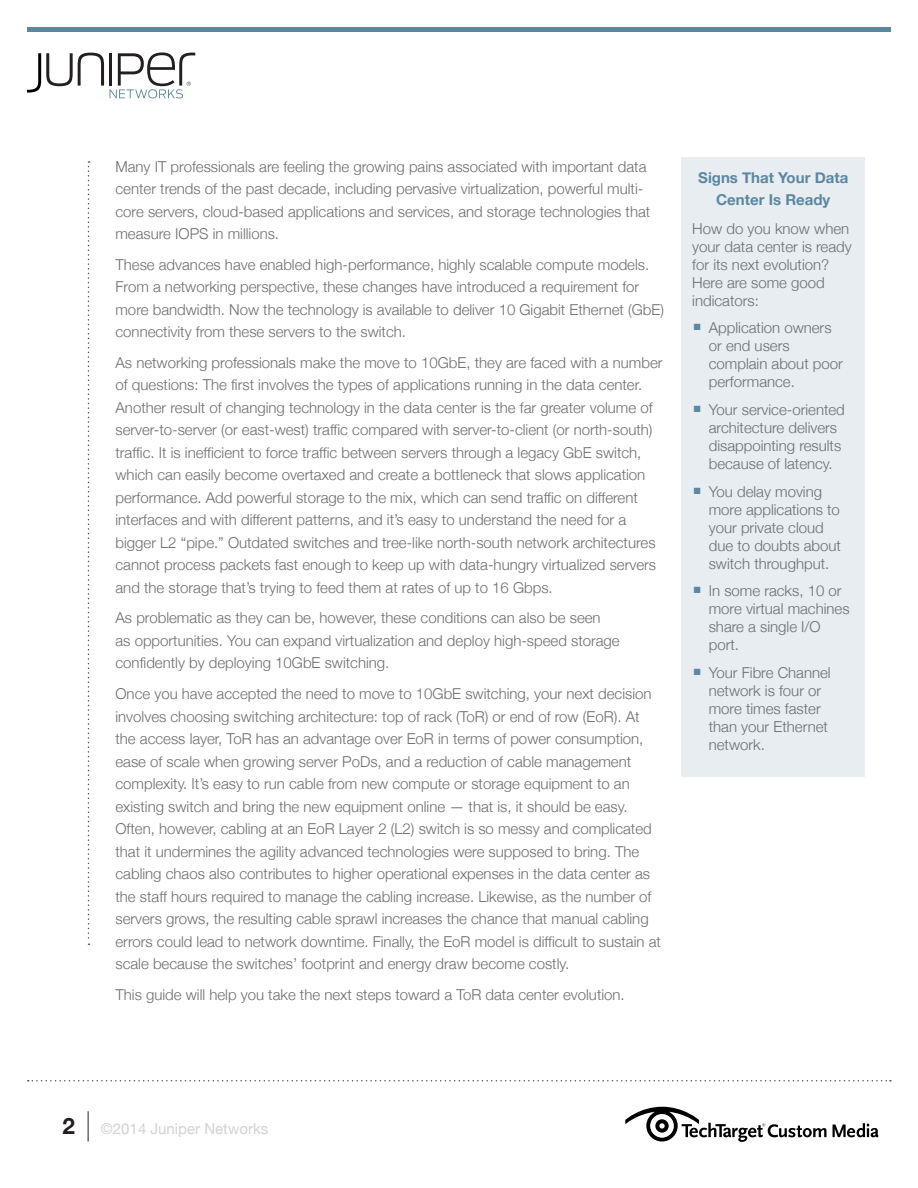
<style>
.page{position:relative;width:918px;height:1188px;background:#fff}
.page>*{position:absolute;margin:0;border:0;box-sizing:border-box;transform-origin:0 0}
.t1{font:700 22.5px "Helvetica Neue";color:#231f20}
.Body_Copy{font:300 15px/22.5px "Helvetica Neue";color:#6c6d70}
.Body_Copy-2{font:700 15px/22.5px "Helvetica Neue";color:#5c87a1;text-align:center}
.t2{font:15px "Helvetica Neue";color:#d1d2d4}
</style>
<div class="page">
<div style="left:27px;top:27px;width:864px;height:5px;background:#5c87a1"></div>
<hr style="left:88px;top:1111px;width:1px;height:31px;background:#231f20">
<svg style="left:28px;top:1080px;width:863px;height:2px"></svg>
<svg style="left:833px;top:1123px;width:45px;height:14px"></svg>
<svg style="left:625px;top:1107px;width:201px;height:35px"></svg>
<svg style="left:27px;top:53px;width:77px;height:40px"></svg>
<svg style="left:110px;top:52px;width:85px;height:46px"></svg>
<svg style="left:88px;top:161px;width:1px;height:784px"></svg>
<div style="left:681px;top:157px;width:184px;height:620px;background:#e7edf1"></div>
<p class="Body_Copy" style="left:116px;top:154px;width:536px">Many IT professionals are feeling the growing pains associated with important data center trends of the past decade, including pervasive virtualization, powerful multi&shy;core servers, cloud-based applications and services, and storage technologies that measure IOPS in millions.</p>
<p class="Body_Copy" style="left:116px;top:252px;width:550px">These advances have enabled high-performance, highly scalable compute models.<br>From a networking perspective, these changes have introduced a requirement for more bandwidth. Now the technology is available to deliver 10 Gigabit Ethernet (GbE) connectivity from these servers to the switch.</p>
<p class="Body_Copy" style="left:116px;top:350px;width:549px">As networking professionals make the move to 10GbE, they are faced with a number of questions: The first involves the types of applications running in the data center.<br>Another result of changing technology in the data center is the far greater volume of server-to-server (or east-west) traffic compared with server-to-client (or north-south) traffic. It is inefficient to force traffic between servers through a legacy GbE switch, which can easily become overtaxed and create a bottleneck that slows application performance. Add powerful storage to the mix, which can send traffic on different interfaces and with different patterns, and it’s easy to understand the need for a bigger L2 “pipe.” Outdated switches and tree-like north-south network architectures cannot process packets fast enough to keep up with data-hungry virtualized servers and the storage that’s trying to feed them at rates of up to 16 Gbps.</p>
<p class="Body_Copy" style="left:116px;top:606px;width:506px">As problematic as they can be, however, these conditions can also be seen<br>as opportunities. You can expand virtualization and deploy high-speed storage confidently by deploying 10GbE switching.</p>
<p class="Body_Copy" style="left:116px;top:682px;width:547px">Once you have accepted the need to move to 10GbE switching, your next decision involves choosing switching architecture: top of rack (ToR) or end of row (EoR). At the access layer, ToR has an advantage over EoR in terms of power consumption, ease of scale when growing server PoDs, and a reduction of cable management complexity. It’s easy to run cable from new compute or storage equipment to an existing switch and bring the new equipment online — that is, it should be easy.<br>Often, however, cabling at an EoR Layer 2 (L2) switch is so messy and complicated that it undermines the agility advanced technologies were supposed to bring. The cabling chaos also contributes to higher operational expenses in the data center as the staff hours required to manage the cabling increase. Likewise, as the number of servers grows, the resulting cable sprawl increases the chance that manual cabling errors could lead to network downtime. Finally, the EoR model is difficult to sustain at scale because the switches’ footprint and energy draw become costly.</p>
<p class="Body_Copy" style="left:116px;top:982px;width:511px">This guide will help you take the next steps toward a ToR data center evolution.</p>
<p class="Body_Copy-2" style="left:698px;top:166px;width:152px">Signs That Your Data<br>Center Is Ready</p>
<p class="Body_Copy" style="left:692px;top:219px;width:161px;line-height:18px">How do you know when your data center is ready for its next evolution?<br>Here are some good indicators:</p>
<p class="Body_Copy" style="left:709px;top:318px;width:136px;line-height:18px;text-indent:-15px"><sup>■</sup> Application owners or end users complain about poor performance.</p>
<p class="Body_Copy" style="left:709px;top:400px;width:138px;line-height:18px;text-indent:-15px"><sup>■</sup> Your service-oriented architecture delivers disappointing results because of latency.</p>
<p class="Body_Copy" style="left:709px;top:481px;width:134px;line-height:18px;text-indent:-15px"><sup>■</sup> You delay moving more applications to your private cloud due to doubts about switch throughput.</p>
<p class="Body_Copy" style="left:709px;top:581px;width:142px;line-height:18px;text-indent:-15px"><sup>■</sup> In some racks, 10 or more virtual machines share a single I/O port.</p>
<p class="Body_Copy" style="left:709px;top:663px;width:123px;line-height:18px;text-indent:-15px"><sup>■</sup> Your Fibre Channel network is four or more times faster than your Ethernet network.</p>
<p class="t1" style="left:63px;top:1108px;width:14px">2</p>
<p class="t2" style="left:101px;top:1118px;width:169px">©2014 Juniper Networks</p>
</div>
